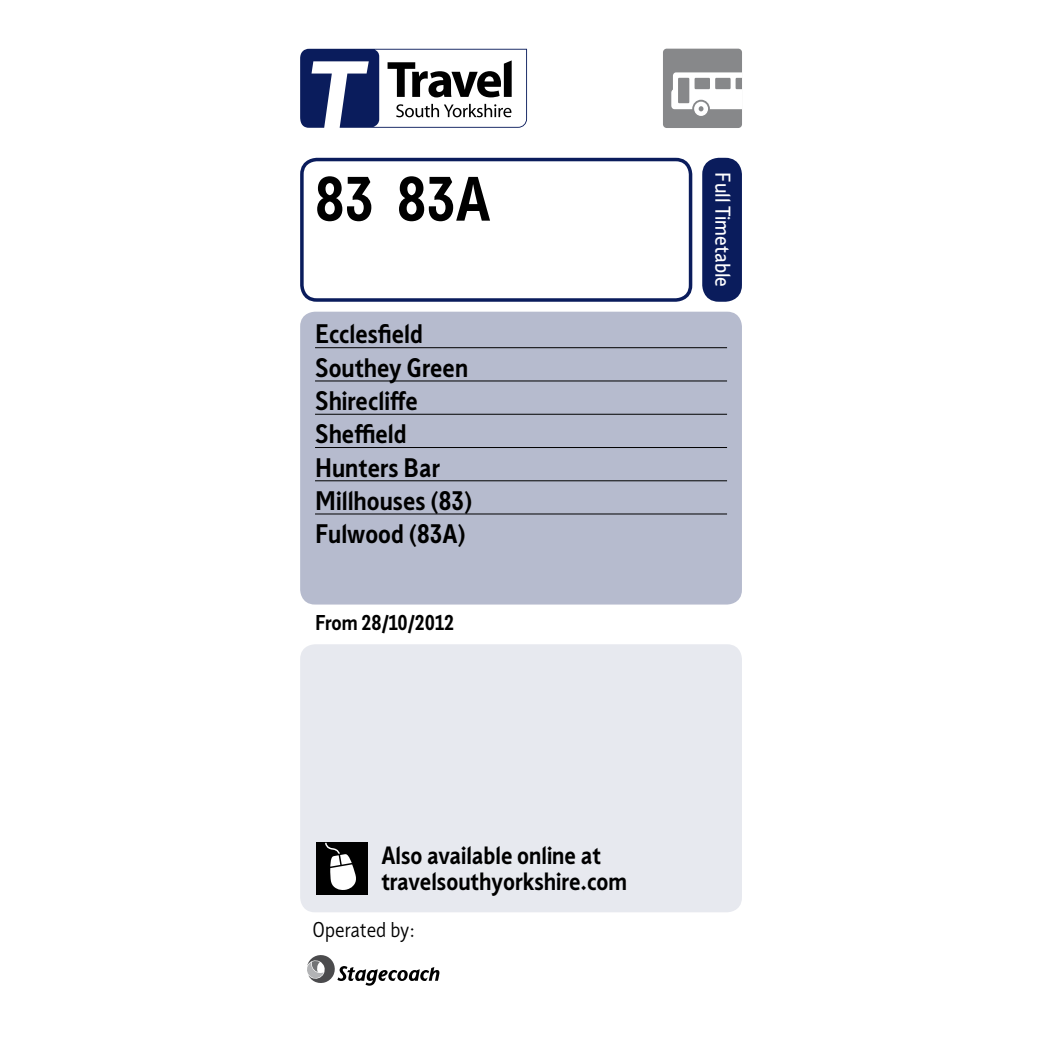
<style>
.page{position:relative;width:1042px;height:1042px;background:#fff}
.page>*{position:absolute;margin:0;border:0;box-sizing:border-box;transform-origin:0 0}
.t1{font:700 61.25px "Sheffield Sans 2";color:#000}
.t2{font:700 26.25px/33.2px "Sheffield Sans 2";color:#000}
.t3{font:700 24.5px/26.2px "Sheffield Sans 2";color:#000}
.t4{font:700 21px "Sheffield Sans 2";color:#000}
.t5{font:21px "Sheffield Sans 2";color:#fff}
.t6{font:300 21px "Sheffield Sans 2";color:#000}
</style>
<div class="page">
<div style="left:300px;top:158px;width:392px;height:144px;border:4px solid #0a1c5c;border-radius:15px"></div>
<div style="left:703px;top:159px;width:37px;height:141px;background:#0a1c5c;border-radius:15px"></div>
<div style="left:702px;top:158px;width:39px;height:144px;border:4px solid #0a1c5c;border-radius:15px"></div>
<div style="left:662px;top:49px;width:80px;height:79px;background:#87888a;border-radius:4px"></div>
<svg style="left:671px;top:72px;width:71px;height:44px"></svg>
<svg style="left:300px;top:49px;width:227px;height:79px"></svg>
<div style="left:300px;top:311px;width:441px;height:293px;background:#b6bbce;border-radius:15px"></div>
<div style="left:300px;top:644px;width:441px;height:268px;background:#e7e9ef;border-radius:15px"></div>
<hr style="left:315px;top:347px;width:412px;height:1px;background:#000">
<hr style="left:315px;top:380px;width:412px;height:1px;background:#000">
<hr style="left:315px;top:414px;width:412px;height:1px;background:#000">
<hr style="left:315px;top:447px;width:412px;height:1px;background:#000">
<hr style="left:315px;top:480px;width:412px;height:1px;background:#000">
<hr style="left:315px;top:513px;width:412px;height:1px;background:#000">
<svg style="left:307px;top:955px;width:132px;height:30px"></svg>
<div style="left:316px;top:842px;width:51px;height:52px;background:#000"></div>
<svg style="left:325px;top:842px;width:31px;height:48px"></svg>
<h1 class="t1" style="left:315px;top:177px;width:177px">83 83A</h1>
<p class="t2" style="left:315px;top:320px;width:159px">Ecclesfield<br>Southey Green<br>Shirecliffe<br>Sheffield<br>Hunters Bar<br>Millhouses (83)<br>Fulwood (83A)</p>
<p class="t4" style="left:315px;top:615px;width:140px">From 28/10/2012</p>
<p class="t3" style="left:381px;top:844px;width:247px">Also available online at travelsouthyorkshire.com</p>
<p class="t6" style="left:312px;top:917px;width:104px">Operated by:</p>
<p class="t5" style="left:730px;top:172px;width:116px;rotate:90deg">Full Timetable</p>
</div>
